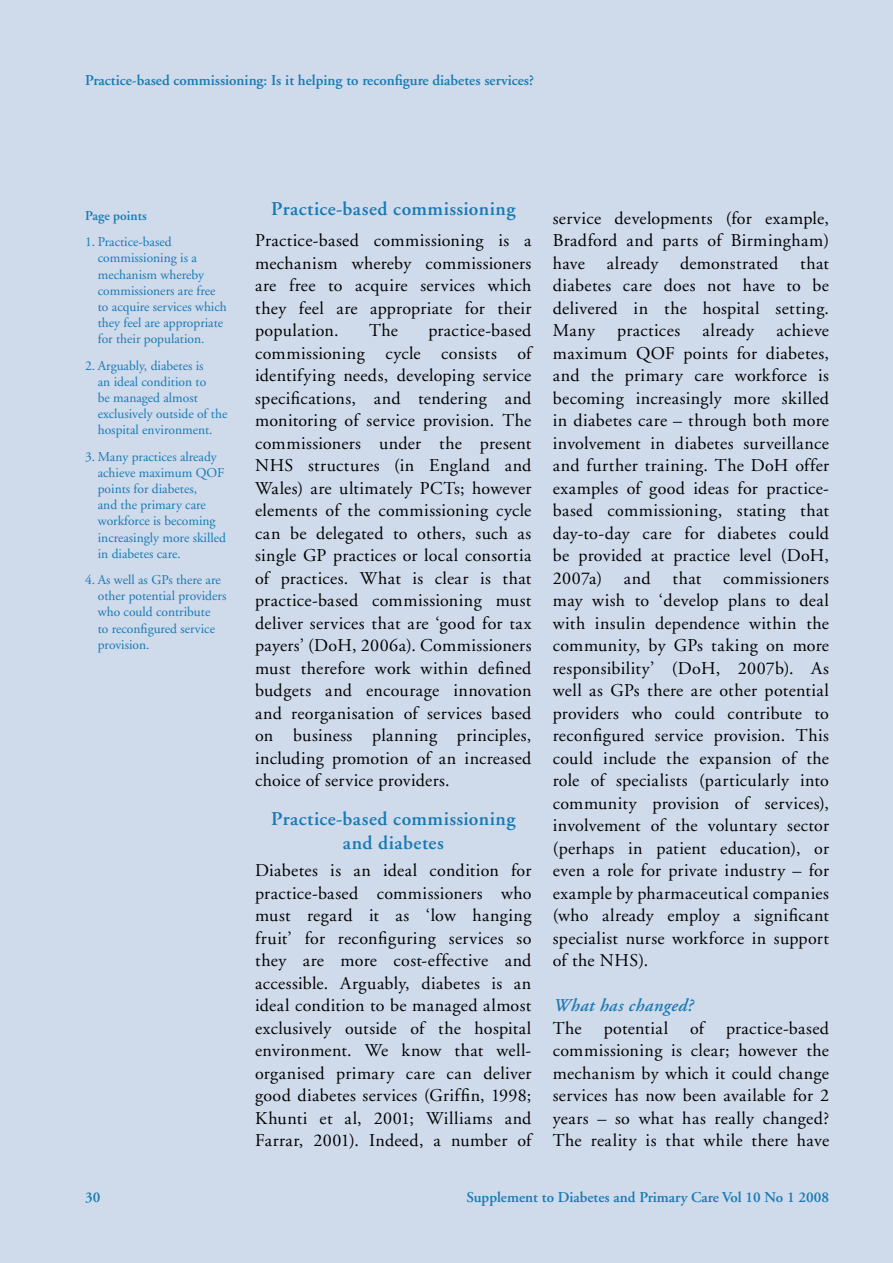
<style>
.page{position:relative;width:893px;height:1263px;background:#cfdaeb}
.page>*{position:absolute;margin:0;border:0;box-sizing:border-box;transform-origin:0 0}
.t1{font:600 19.5px/24px "Adobe Garamond";letter-spacing:.025em;color:#187ab5;text-align:center}
.t2{font:18px/22.5px "Adobe Garamond";letter-spacing:.02em;color:#000;text-align:justify}
.t3{font:italic 600 18px "Adobe Garamond";letter-spacing:.025em;color:#187ab5}
.t4{font:600 15px "Adobe Garamond";color:#187ab5}
.t5{font:13.5px/16.2px "Adobe Garamond";color:#187ab5}
.t6{font:600 13.5px "Adobe Garamond";color:#187ab5}
</style>
<div class="page">
<p class="t4" style="left:85px;top:72px;width:450px">Practice-based commissioning: Is it helping to reconfigure diabetes services?</p>
<p class="t6" style="left:85px;top:208px;width:63px">Page points</p>
<p class="t5" style="left:98px;top:234px;width:130px;text-indent:-13px">1. Practice-based commissioning is a mechanism whereby commissioners are free to acquire services which they feel are appropriate for their population.</p>
<p class="t5" style="left:98px;top:357px;width:131px;text-indent:-13px">2. Arguably, diabetes is<br>an ideal condition to<br>be managed almost exclusively outside of the hospital environment.</p>
<p class="t5" style="left:98px;top:448px;width:130px;text-indent:-13px">3. Many practices already achieve maximum QOF points for diabetes,<br>and the primary care workforce is becoming increasingly more skilled in diabetes care.</p>
<p class="t5" style="left:98px;top:572px;width:130px;text-indent:-13px">4. As well as GPs there are other potential providers who could contribute<br>to reconfigured service provision.</p>
<p class="t1" style="left:271px;top:198px;width:246px">Practice-based commissioning</p>
<p class="t2" style="left:255px;top:230px;width:278px">Practice-based commissioning is a mechanism whereby commissioners are free to acquire services which they feel are appropriate for their population.</p>
<p class="t2" style="left:255px;top:320px;width:278px;text-indent:173px">practice-based commissioning cycle consists of identifying needs, developing service specifications, and tendering and monitoring of service provision. The commissioners under the present NHS structures (in England and Wales) are ultimately PCTs; however elements of the commissioning cycle can be delegated to others, such as single GP practices or local consortia of practices. What is clear is that practice-based commissioning must deliver services that are ‘good for tax payers’ (DoH, 2006a). Commissioners must therefore work within defined budgets and encourage innovation and reorganisation of services based on business planning principles, including promotion of an increased choice of service providers.</p>
<p class="t1" style="left:271px;top:807px;width:246px">Practice-based commissioning and diabetes</p>
<p class="t2" style="left:255px;top:860px;width:278px">Diabetes is an ideal condition for practice-based commissioners who must regard it as ‘low hanging fruit’ for reconfiguring services so they are more cost-effective and accessible. Arguably, diabetes is an ideal condition to be managed almost exclusively outside of the hospital environment. We know that well&shy;organised primary care can deliver good diabetes services (Griffin, 1998; Khunti et al, 2001; Williams and Farrar, 2001). Indeed, a number of</p>
<p class="t2" style="left:369px;top:320px;width:30px">The</p>
<p class="t2" style="left:553px;top:207px;width:278px">service developments (for example, Bradford and parts of Birmingham) have already demonstrated that diabetes care does not have to be delivered in the hospital setting.<br>Many practices already achieve maximum QOF points for diabetes, and the primary care workforce is becoming increasingly more skilled in diabetes care – through both more involvement in diabetes surveillance and further training. The DoH offer examples of good ideas for practice&shy;based commissioning, stating that day-to-day care for diabetes could be provided at practice level (DoH, 2007a) and that commissioners may wish to ‘develop plans to deal with insulin dependence within the community, by GPs taking on more responsibility’ (DoH, 2007b). As well as GPs there are other potential providers who could contribute to reconfigured service provision. This could include the expansion of the role of specialists (particularly into community provision of services), involvement of the voluntary sector (perhaps in patient education), or even a role for private industry – for example by pharmaceutical companies (who already employ a significant specialist nurse workforce in support of the NHS).</p>
<p class="t3" style="left:553px;top:996px;width:142px">What has changed?</p>
<p class="t2" style="left:553px;top:1017px;width:278px">The potential of practice-based commissioning is clear; however the mechanism by which it could change services has now been available for 2 years – so what has really changed?<br>The reality is that while there have</p>
<p class="t4" style="left:85px;top:1189px;width:17px">30</p>
<p class="t4" style="left:467px;top:1189px;width:364px">Supplement to Diabetes and Primary Care Vol 10 No 1 2008</p>
</div>
